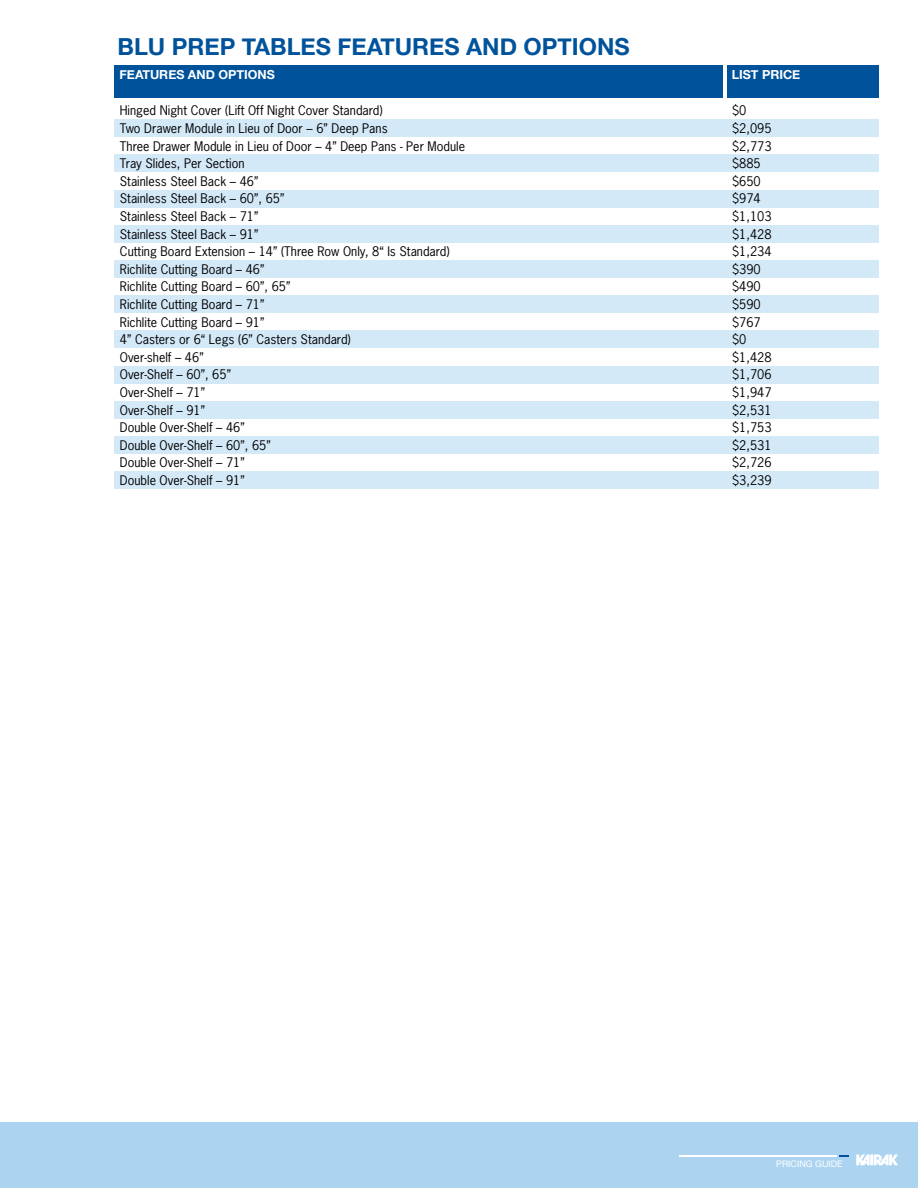
<style>
.page{position:relative;width:918px;height:1188px;background:#fff}
.page>*{position:absolute;margin:0;border:0;box-sizing:border-box;transform-origin:0 0}
.t1{font:700 23.4px "Helvetica Neue";color:#00539b}
.t2{font:12.45px/17.5px "News Gothic Std";color:#000}
.t3{font:700 12.45px "Helvetica Neue";color:#fff}
.t4{font:9px "Helvetica Neue";color:#fff}
</style>
<div class="page">
<div style="left:0;top:1123px;width:918px;height:65px;background:#acd4f1"></div>
<svg style="left:856px;top:1154px;width:42px;height:11px"></svg>
<hr style="left:679px;top:1155px;width:158px;height:1px;background:#fff">
<div style="left:114px;top:472px;width:765px;height:17px;background:#d4e9f8"></div>
<div style="left:114px;top:436px;width:765px;height:18px;background:#d4e9f8"></div>
<div style="left:114px;top:401px;width:765px;height:18px;background:#d4e9f8"></div>
<div style="left:114px;top:366px;width:765px;height:17px;background:#d4e9f8"></div>
<div style="left:114px;top:331px;width:765px;height:17px;background:#d4e9f8"></div>
<div style="left:114px;top:296px;width:765px;height:17px;background:#d4e9f8"></div>
<div style="left:114px;top:260px;width:765px;height:18px;background:#d4e9f8"></div>
<div style="left:114px;top:225px;width:765px;height:17px;background:#d4e9f8"></div>
<div style="left:114px;top:190px;width:765px;height:17px;background:#d4e9f8"></div>
<div style="left:114px;top:155px;width:765px;height:17px;background:#d4e9f8"></div>
<div style="left:114px;top:119px;width:765px;height:18px;background:#d4e9f8"></div>
<div style="left:114px;top:65px;width:765px;height:32px;background:#00539b"></div>
<hr style="left:723px;top:63px;width:4px;height:37px;background:#fff">
<h1 class="t1" style="left:118px;top:28px;width:514px">BLU PREP TABLES FEATURES AND OPTIONS</h1>
<p class="t3" style="left:120px;top:65px;width:157px">FEATURES AND OPTIONS</p>
<p class="t2" style="left:120px;top:102px;width:347px">Hinged Night Cover (Lift Off Night Cover Standard)<br>Two Drawer Module in Lieu of Door – 6” Deep Pans<br>Three Drawer Module in Lieu of Door – 4” Deep Pans - Per Module<br>Tray Slides, Per Section<br>Stainless Steel Back – 46”<br>Stainless Steel Back – 60”, 65”<br>Stainless Steel Back – 71”<br>Stainless Steel Back – 91”<br>Cutting Board Extension – 14” (Three Row Only, 8“ Is Standard)<br>Richlite Cutting Board – 46”<br>Richlite Cutting Board – 60”, 65”<br>Richlite Cutting Board – 71”<br>Richlite Cutting Board – 91”<br>4” Casters or 6“ Legs (6” Casters Standard)<br>Over-shelf – 46”<br>Over-Shelf – 60”, 65”<br>Over-Shelf – 71”<br>Over-Shelf – 91”<br>Double Over-Shelf – 46”<br>Double Over-Shelf – 60”, 65”<br>Double Over-Shelf – 71”<br>Double Over-Shelf – 91”</p>
<p class="t3" style="left:732px;top:65px;width:70px">LIST PRICE</p>
<p class="t2" style="left:732px;top:102px;width:41px">$0 $2,095 $2,773 $885 $650 $974 $1,103 $1,428 $1,234 $390 $490 $590 $767 $0 $1,428 $1,706 $1,947 $2,531 $1,753 $2,531 $2,726 $3,239</p>
<p class="t4" style="left:776px;top:1157px;width:68px">PRICING GUIDE</p>
</div>
